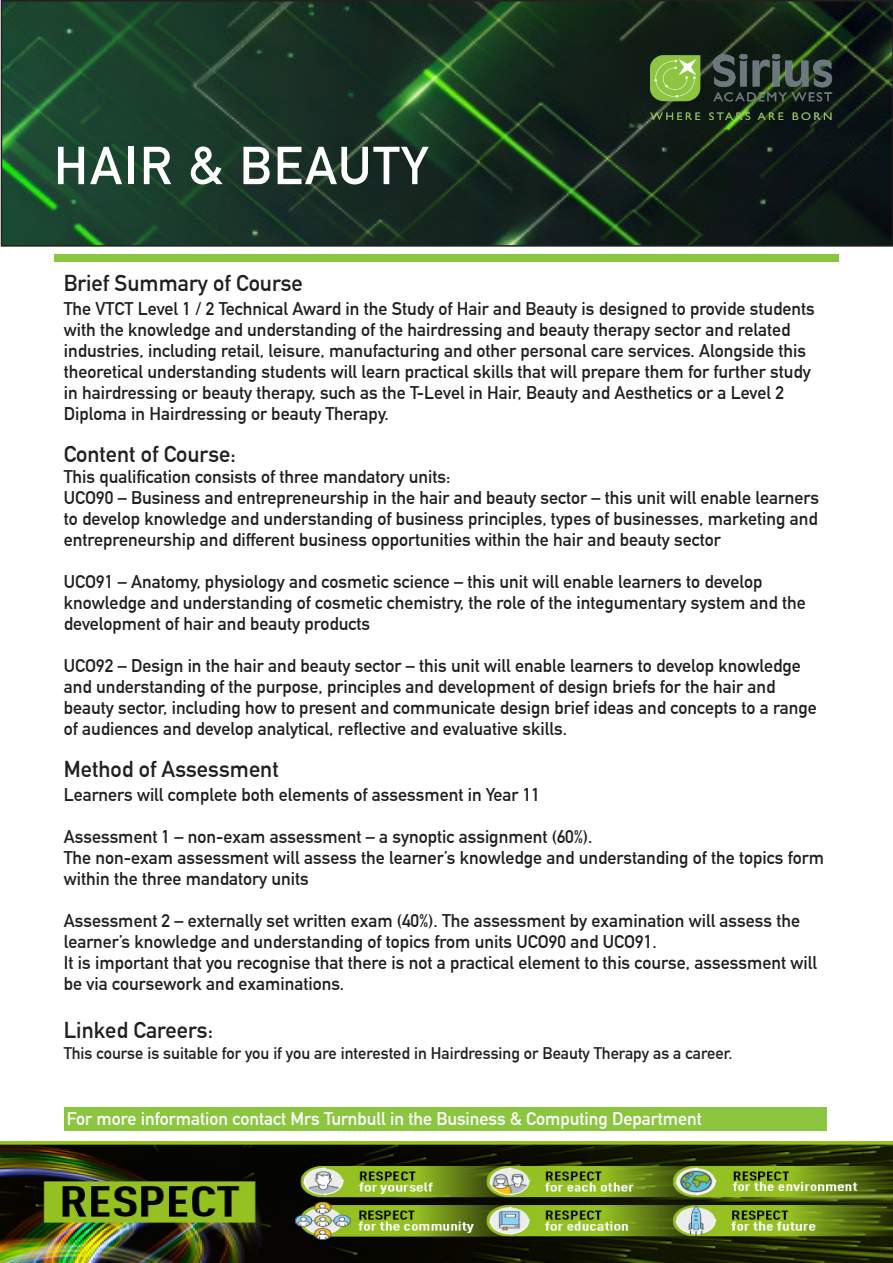
<style>
.page{position:relative;width:893px;height:1263px;background:#fff}
.page>*{position:absolute;margin:0;border:0;box-sizing:border-box;transform-origin:0 0}
.t1{font:700 52.5px "DIN Alternate";letter-spacing:.04em;color:#fff}
.t2{font:700 22.5px "DIN Alternate";color:#231f20}
.t3{font:700 18px/21px "DIN Alternate";color:#231f20}
.t4{font:700 18px "DIN Alternate";color:#fff}
.t5{font:700 16.5px "DIN Alternate";color:#231f20}
</style>
<div class="page">
<hr style="left:1px;top:1261px;width:315px;height:2px;background:#231f20">
<img style="left:4px;top:3px;width:886px;height:241px">
<div style="left:1px;top:0;width:892px;height:247px;border:2px solid #231f20"></div>
<img style="left:651px;top:54px;width:187px;height:66px">
<div style="left:54px;top:255px;width:785px;height:7px;background:#8cc641"></div>
<div style="left:64px;top:1108px;width:763px;height:23px;background:#8cc641"></div>
<img style="left:1px;top:1142px;width:892px;height:120px">
<p class="t1" style="left:54px;top:126px;width:375px">HAIR &amp; BEAUTY</p>
<p class="t2" style="left:64px;top:266px;width:241px">Brief Summary of Course</p>
<p class="t3" style="left:64px;top:297px;width:753px">The VTCT Level 1 / 2 Technical Award in the Study of Hair and Beauty is designed to provide students with the knowledge and understanding of the hairdressing and beauty therapy sector and related industries, including retail, leisure, manufacturing and other personal care services. Alongside this theoretical understanding students will learn practical skills that will prepare them for further study in hairdressing or beauty therapy, such as the T-Level in Hair, Beauty and Aesthetics or a Level 2</p>
<p class="t3" style="left:64px;top:402px;width:326px">Diploma in Hairdressing or beauty Therapy.</p>
<p class="t2" style="left:64px;top:437px;width:174px">Content of Course:</p>
<p class="t3" style="left:64px;top:465px;width:388px">This qualification consists of three mandatory units:</p>
<p class="t3" style="left:64px;top:486px;width:757px">UCO90 – Business and entrepreneurship in the hair and beauty sector – this unit will enable learners to develop knowledge and understanding of business principles, types of businesses, marketing and</p>
<p class="t3" style="left:64px;top:528px;width:659px">entrepreneurship and different business opportunities within the hair and beauty sector</p>
<p class="t3" style="left:64px;top:570px;width:700px">UCO91 – Anatomy, physiology and cosmetic science – this unit will enable learners to develop</p>
<p class="t3" style="left:64px;top:591px;width:743px">knowledge and understanding of cosmetic chemistry, the role of the integumentary system and the development of hair and beauty products</p>
<p class="t3" style="left:64px;top:654px;width:739px">UCO92 – Design in the hair and beauty sector – this unit will enable learners to develop knowledge and understanding of the purpose, principles and development of design briefs for the hair and</p>
<p class="t3" style="left:64px;top:696px;width:754px">beauty sector, including how to present and communicate design brief ideas and concepts to a range of audiences and develop analytical, reflective and evaluative skills.</p>
<p class="t2" style="left:64px;top:752px;width:216px">Method of Assessment</p>
<p class="t3" style="left:64px;top:783px;width:478px">Learners will complete both elements of assessment in Year 11</p>
<p class="t3" style="left:64px;top:825px;width:530px">Assessment 1 – non-exam assessment – a synoptic assignment (60%).</p>
<p class="t3" style="left:64px;top:846px;width:762px">The non-exam assessment will assess the learner’s knowledge and understanding of the topics form within the three mandatory units</p>
<p class="t3" style="left:64px;top:909px;width:738px">Assessment 2 – externally set written exam (40%). The assessment by examination will assess the learner’s knowledge and understanding of topics from units UCO90 and UCO91.</p>
<p class="t3" style="left:64px;top:951px;width:755px">It is important that you recognise that there is not a practical element to this course, assessment will be via coursework and examinations.</p>
<p class="t2" style="left:64px;top:1013px;width:151px">Linked Careers:</p>
<p class="t5" style="left:64px;top:1041px;width:670px">This course is suitable for you if you are interested in Hairdressing or Beauty Therapy as a career.</p>
<p class="t4" style="left:67px;top:1105px;width:636px">For more information contact Mrs Turnbull in the Business &amp; Computing Department</p>
</div>
